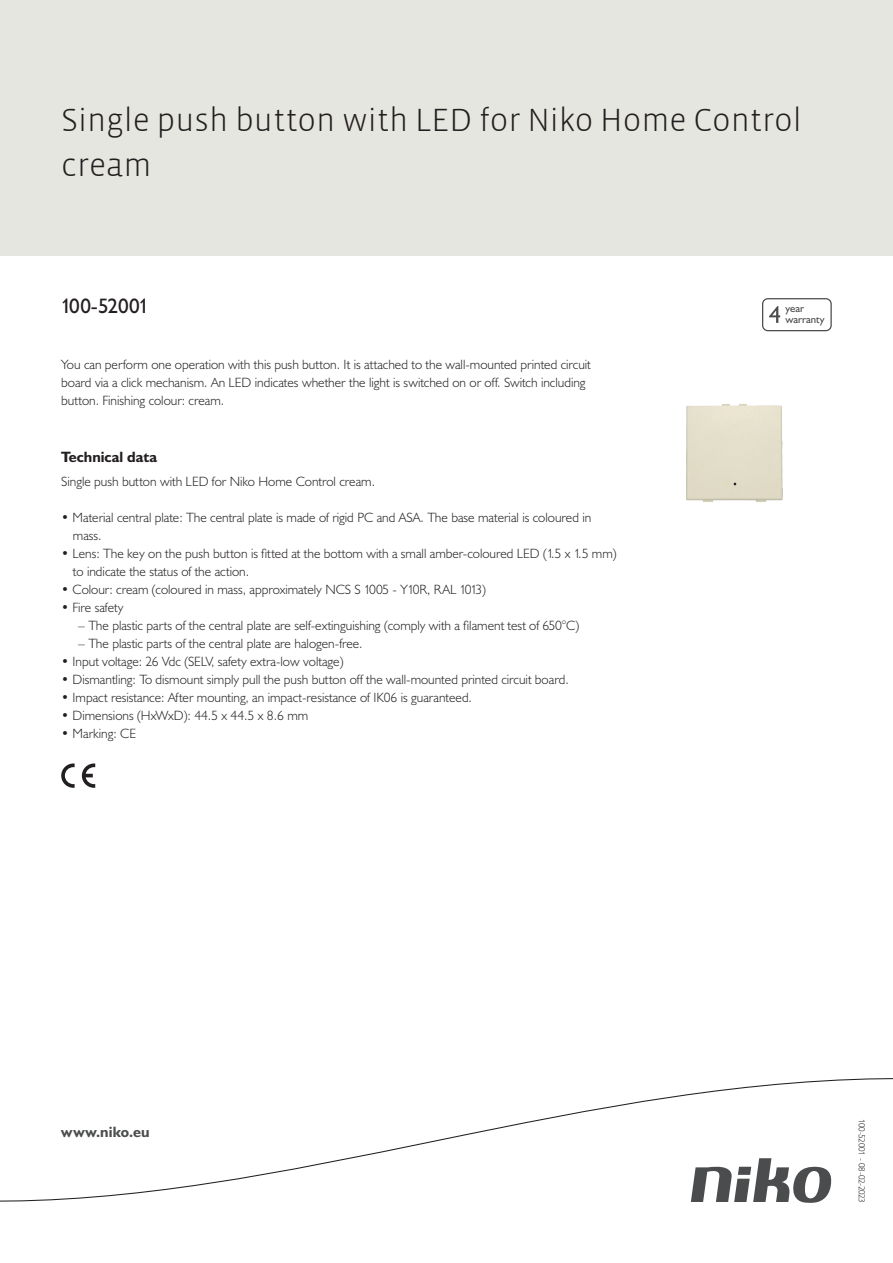
<style>
.page{position:relative;width:893px;height:1263px;background:#fff}
.page>*{position:absolute;margin:0;border:0;box-sizing:border-box;transform-origin:0 0}
.Title_datasheets{font:300 33px/45px "Vista Sans";color:#231f20}
.Article_number{font:21px "Humanist 521 BT";letter-spacing:-.025em;color:#231f20}
.Titles_parts{font:700 15px "Humanist 521 BT";color:#231f20}
.titel_afbeelding{font:700 15px "Humanist 521 BT";letter-spacing:.005em;color:#4b4c4d}
.USP_Bullets{font:300 13.5px/18px "Humanist 521 BT";color:#231f20}
.Platte_tekst_CAB{font:300 13.5px/18px "Humanist 521 BT";color:#231f20}
.USP_Bullets_level_2{font:300 13.5px "Humanist 521 BT";color:#231f20}
.t1{font:10.8px/10.8px "Humanist 521 BT";color:#4b4c4d}
.Revision{font:300 9px "Humanist 521 BT";letter-spacing:-.03em;color:#231f20}
</style>
<div class="page">
<div style="left:0;top:0;width:893px;height:255px;background:#e6e6e0"></div>
<svg style="left:82px;top:763px;width:13px;height:25px"></svg>
<svg style="left:61px;top:763px;width:14px;height:25px"></svg>
<svg style="left:762px;top:298px;width:70px;height:33px"></svg>
<svg style="left:0;top:1078px;width:893px;height:125px"></svg>
<img style="left:686px;top:404px;width:97px;height:98px">
<p class="Title_datasheets" style="left:61px;top:98px;width:742px">Single push button with LED for Niko Home Control cream</p>
<p class="Article_number" style="left:61px;top:293px;width:90px">100-52001</p>
<p class="Platte_tekst_CAB" style="left:61px;top:355px;width:531px">You can perform one operation with this push button. It is attached to the wall-mounted printed circuit board via a click mechanism. An LED indicates whether the light is switched on or off. Switch including button. Finishing colour: cream.</p>
<p class="Titles_parts" style="left:61px;top:447px;width:98px">Technical data</p>
<p class="Platte_tekst_CAB" style="left:61px;top:472px;width:315px">Single push button with LED for Niko Home Control cream.</p>
<p class="USP_Bullets" style="left:73px;top:508px;width:520px;text-indent:-12px">• Material central plate: The central plate is made of rigid PC and ASA. The base material is coloured in mass.</p>
<p class="USP_Bullets" style="left:73px;top:544px;width:545px;text-indent:-12px">• Lens: The key on the push button is fitted at the bottom with a small amber-coloured LED (1.5 x 1.5 mm) to indicate the status of the action.</p>
<p class="USP_Bullets" style="left:61px;top:580px;width:426px">• Colour: cream (coloured in mass, approximately NCS S 1005 - Y10R, RAL 1013)</p>
<p class="USP_Bullets" style="left:61px;top:598px;width:64px">• Fire safety</p>
<p class="USP_Bullets_level_2" style="left:78px;top:617px;width:502px">– The plastic parts of the central plate are self-extinguishing (comply with a filament test of 650°C)</p>
<p class="USP_Bullets_level_2" style="left:78px;top:635px;width:286px">– The plastic parts of the central plate are halogen-free.</p>
<p class="USP_Bullets" style="left:61px;top:652px;width:284px">• Input voltage: 26 Vdc (SELV, safety extra-low voltage)</p>
<p class="USP_Bullets" style="left:61px;top:670px;width:509px">• Dismantling: To dismount simply pull the push button off the wall-mounted printed circuit board.</p>
<p class="USP_Bullets" style="left:61px;top:688px;width:412px">• Impact resistance: After mounting, an impact-resistance of IK06 is guaranteed.</p>
<p class="USP_Bullets" style="left:61px;top:706px;width:249px">• Dimensions (HxWxD): 44.5 x 44.5 x 8.6 mm</p>
<p class="USP_Bullets" style="left:61px;top:724px;width:76px">• Marking: CE</p>
<p class="t1" style="left:785px;top:303px;width:41px">year warranty</p>
<p class="titel_afbeelding" style="left:61px;top:1122px;width:90px">www.niko.eu</p>
<p class="Revision" style="left:868px;top:1119px;width:85px;rotate:90deg">100-52001 - 08-02-2023</p>
</div>
